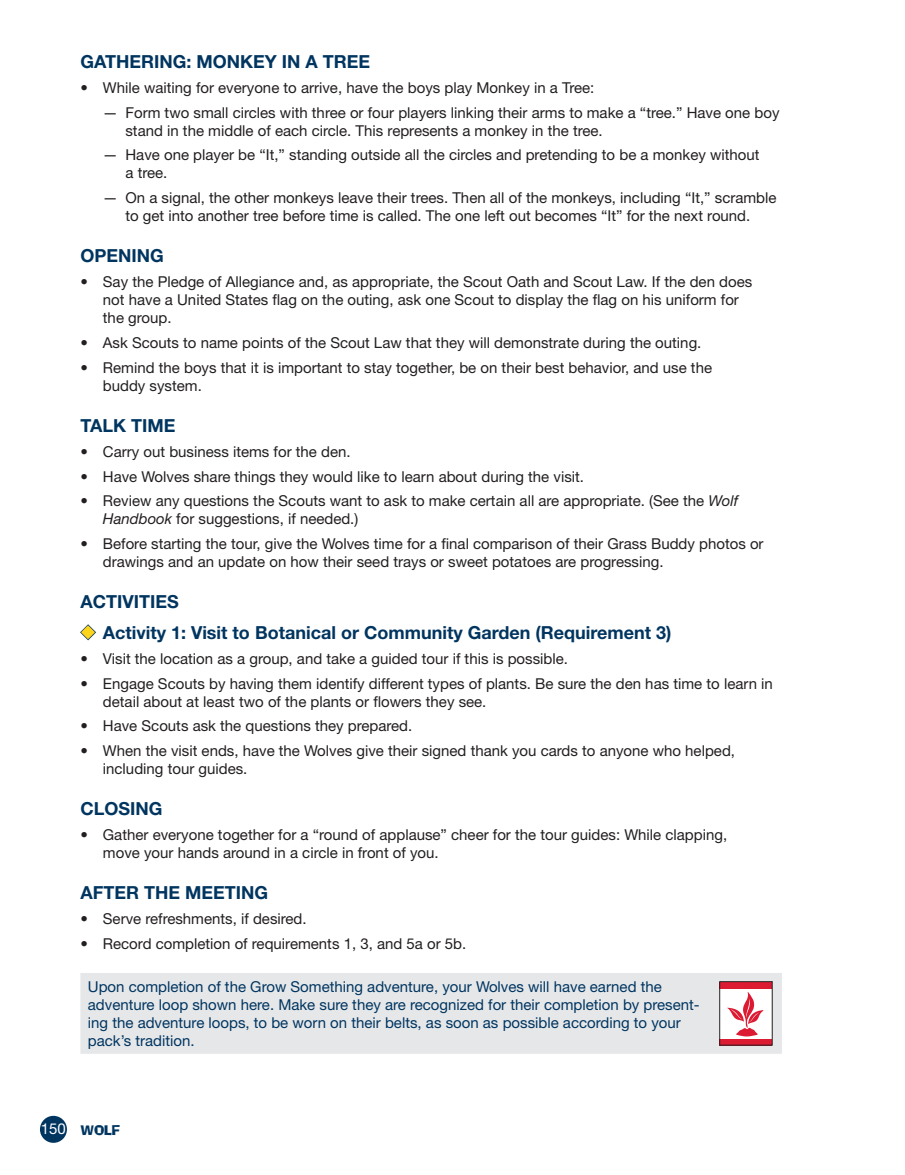
<style>
.page{position:relative;width:905px;height:1175px;background:#fff}
.page>*{position:absolute;margin:0;border:0;box-sizing:border-box;transform-origin:0 0}
.t1{font:700 18px "Helvetica Neue";color:#003560}
.t2{font:15px/18px "Helvetica Neue";color:#231f20}
.t3{font:15px/18px "Helvetica Neue";color:#003560}
.t4{font:15px "Ad Lib ICG";color:#003560}
.s1{font-style:italic}
.s2{color:#fed41d}
.s3{font-family:"Helvetica Neue";color:#fff}
</style>
<div class="page">
<div style="left:40px;top:1115px;width:27px;height:27px;background:#003560;border-radius:50%"></div>
<svg style="left:80px;top:624px;width:16px;height:17px"></svg>
<div style="left:80px;top:973px;width:702px;height:80px;background:#e6e7e9"></div>
<div style="left:719px;top:981px;width:53px;height:64px;background:#fff"></div>
<div style="left:719px;top:982px;width:53px;height:7px;background:#dc1a32"></div>
<div style="left:719px;top:1038px;width:53px;height:7px;background:#dc1a32"></div>
<svg style="left:727px;top:992px;width:36px;height:44px"></svg>
<div style="left:719px;top:981px;width:53px;height:64px;border:1px solid #231f20"></div>
<p class="t1" style="left:80px;top:51px;width:291px">GATHERING: MONKEY IN A TREE</p>
<p class="t2" style="left:80px;top:78px;width:515px">• While waiting for everyone to arrive, have the boys play Monkey in a Tree:</p>
<p class="t2" style="left:125px;top:103px;width:655px;text-indent:-22px">— Form two small circles with three or four players linking their arms to make a “tree.” Have one boy stand in the middle of each circle. This represents a monkey in the tree.</p>
<p class="t2" style="left:125px;top:146px;width:635px;text-indent:-22px">— Have one player be “It,” standing outside all the circles and pretending to be a monkey without a tree.</p>
<p class="t2" style="left:103px;top:189px;width:675px;text-align:center">— On a signal, the other monkeys leave their trees. Then all of the monkeys, including “It,” scramble to get into another tree before time is called. The one left out becomes “It” for the next round.</p>
<p class="t1" style="left:80px;top:245px;width:85px">OPENING</p>
<p class="t2" style="left:103px;top:273px;width:651px;text-indent:-22px">• Say the Pledge of Allegiance and, as appropriate, the Scout Oath and Scout Law. If the den does not have a United States flag on the outing, ask one Scout to display the flag on his uniform for the group.</p>
<p class="t2" style="left:80px;top:333px;width:622px">• Ask Scouts to name points of the Scout Law that they will demonstrate during the outing.</p>
<p class="t2" style="left:103px;top:358px;width:610px;text-indent:-22px">• Remind the boys that it is important to stay together, be on their best behavior, and use the buddy system.</p>
<p class="t1" style="left:80px;top:414px;width:96px">TALK TIME</p>
<p class="t2" style="left:80px;top:442px;width:272px">• Carry out business items for the den.</p>
<p class="t2" style="left:80px;top:467px;width:505px">• Have Wolves share things they would like to learn about during the visit.</p>
<p class="t2" style="left:103px;top:492px;width:637px;text-indent:-22px">• Review any questions the Scouts want to ask to make certain all are appropriate. (See the <span class="s1">Wolf<br>Handbook</span> for suggestions, if needed.)</p>
<p class="t2" style="left:103px;top:534px;width:662px;text-indent:-22px">• Before starting the tour, give the Wolves time for a final comparison of their Grass Buddy photos or drawings and an update on how their seed trays or sweet potatoes are progressing.</p>
<p class="t1" style="left:80px;top:591px;width:100px">ACTIVITIES</p>
<p class="t1" style="left:80px;top:621px;width:592px"><span class="s2">◆</span> Activity 1: Visit to Botanical or Community Garden (Requirement 3)</p>
<p class="t2" style="left:80px;top:649px;width:489px">• Visit the location as a group, and take a guided tour if this is possible.</p>
<p class="t2" style="left:103px;top:674px;width:671px;text-indent:-22px">• Engage Scouts by having them identify different types of plants. Be sure the den has time to learn in detail about at least two of the plants or flowers they see.</p>
<p class="t2" style="left:80px;top:717px;width:333px">• Have Scouts ask the questions they prepared.</p>
<p class="t2" style="left:103px;top:741px;width:633px;text-indent:-22px">• When the visit ends, have the Wolves give their signed thank you cards to anyone who helped, including tour guides.</p>
<p class="t1" style="left:80px;top:798px;width:84px">CLOSING</p>
<p class="t2" style="left:103px;top:825px;width:625px;text-indent:-22px">• Gather everyone together for a “round of applause” cheer for the tour guides: While clapping, move your hands around in a circle in front of you.</p>
<p class="t1" style="left:80px;top:882px;width:189px">AFTER THE MEETING</p>
<p class="t2" style="left:80px;top:909px;width:228px">• Serve refreshments, if desired.</p>
<p class="t2" style="left:80px;top:934px;width:387px">• Record completion of requirements 1, 3, and 5a or 5b.</p>
<p class="t3" style="left:88px;top:977px;width:613px">Upon completion of the Grow Something adventure, your Wolves will have earned the adventure loop shown here. Make sure they are recognized for their completion by present&shy;ing the adventure loops, to be worn on their belts, as soon as possible according to your pack’s tradition.</p>
<p class="t4" style="left:41px;top:1120px;width:81px"><span class="s3">150</span> WOLF</p>
</div>
